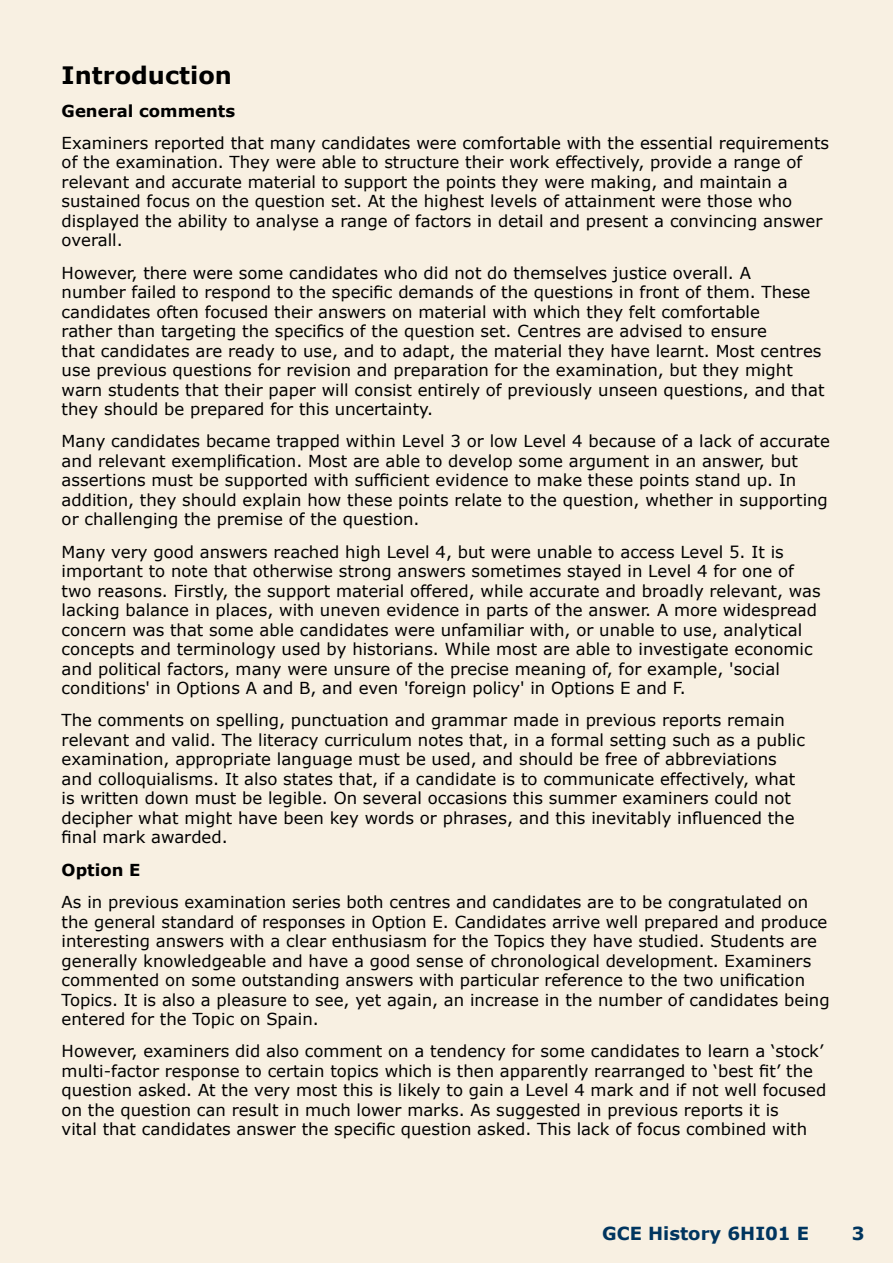
<style>
.page{position:relative;width:893px;height:1263px;background:#f8f0e2}
.page>*{position:absolute;margin:0;border:0;box-sizing:border-box;transform-origin:0 0}
.t1{font:700 24px "Verdana";color:#000}
.t2{font:700 18px "Verdana";color:#00355f}
.t3{font:16.5px/19.5px "Verdana";color:#000}
.t4{font:700 16.5px "Verdana";color:#000}
</style>
<div class="page">
<h1 class="t1" style="left:62px;top:60px;width:172px">Introduction</h1>
<p class="t4" style="left:62px;top:100px;width:175px">General comments</p>
<p class="t3" style="left:62px;top:132px;width:769px">Examiners reported that many candidates were comfortable with the essential requirements of the examination. They were able to structure their work effectively, provide a range of relevant and accurate material to support the points they were making, and maintain a sustained focus on the question set. At the highest levels of attainment were those who displayed the ability to analyse a range of factors in detail and present a convincing answer overall.</p>
<p class="t3" style="left:62px;top:262px;width:764px">However, there were some candidates who did not do themselves justice overall. A<br>number failed to respond to the specific demands of the questions in front of them. These candidates often focused their answers on material with which they felt comfortable<br>rather than targeting the specifics of the question set. Centres are advised to ensure<br>that candidates are ready to use, and to adapt, the material they have learnt. Most centres use previous questions for revision and preparation for the examination, but they might warn students that their paper will consist entirely of previously unseen questions, and that they should be prepared for this uncertainty.</p>
<p class="t3" style="left:62px;top:431px;width:770px">Many candidates became trapped within Level 3 or low Level 4 because of a lack of accurate and relevant exemplification. Most are able to develop some argument in an answer, but assertions must be supported with sufficient evidence to make these points stand up. In addition, they should explain how these points relate to the question, whether in supporting or challenging the premise of the question.</p>
<p class="t3" style="left:62px;top:541px;width:760px">Many very good answers reached high Level 4, but were unable to access Level 5. It is important to note that otherwise strong answers sometimes stayed in Level 4 for one of two reasons. Firstly, the support material offered, while accurate and broadly relevant, was lacking balance in places, with uneven evidence in parts of the answer. A more widespread concern was that some able candidates were unfamiliar with, or unable to use, analytical concepts and terminology used by historians. While most are able to investigate economic and political factors, many were unsure of the precise meaning of, for example, 'social conditions' in Options A and B, and even 'foreign policy' in Options E and F.</p>
<p class="t3" style="left:62px;top:710px;width:745px">The comments on spelling, punctuation and grammar made in previous reports remain relevant and valid. The literacy curriculum notes that, in a formal setting such as a public examination, appropriate language must be used, and should be free of abbreviations and colloquialisms. It also states that, if a candidate is to communicate effectively, what is written down must be legible. On several occasions this summer examiners could not decipher what might have been key words or phrases, and this inevitably influenced the final mark awarded.</p>
<p class="t4" style="left:62px;top:859px;width:80px">Option E</p>
<p class="t3" style="left:62px;top:892px;width:769px">As in previous examination series both centres and candidates are to be congratulated on the general standard of responses in Option E. Candidates arrive well prepared and produce interesting answers with a clear enthusiasm for the Topics they have studied. Students are generally knowledgeable and have a good sense of chronological development. Examiners commented on some outstanding answers with particular reference to the two unification Topics. It is also a pleasure to see, yet again, an increase in the number of candidates being entered for the Topic on Spain.</p>
<p class="t3" style="left:62px;top:1041px;width:766px">However, examiners did also comment on a tendency for some candidates to learn a ‘stock’ multi-factor response to certain topics which is then apparently rearranged to ‘best fit’ the question asked. At the very most this is likely to gain a Level 4 mark and if not well focused on the question can result in much lower marks. As suggested in previous reports it is<br>vital that candidates answer the specific question asked. This lack of focus combined with</p>
<p class="t2" style="left:602px;top:1222px;width:209px">GCE History 6HI01 E</p>
<p class="t2" style="left:852px;top:1222px;width:14px">3</p>
</div>
